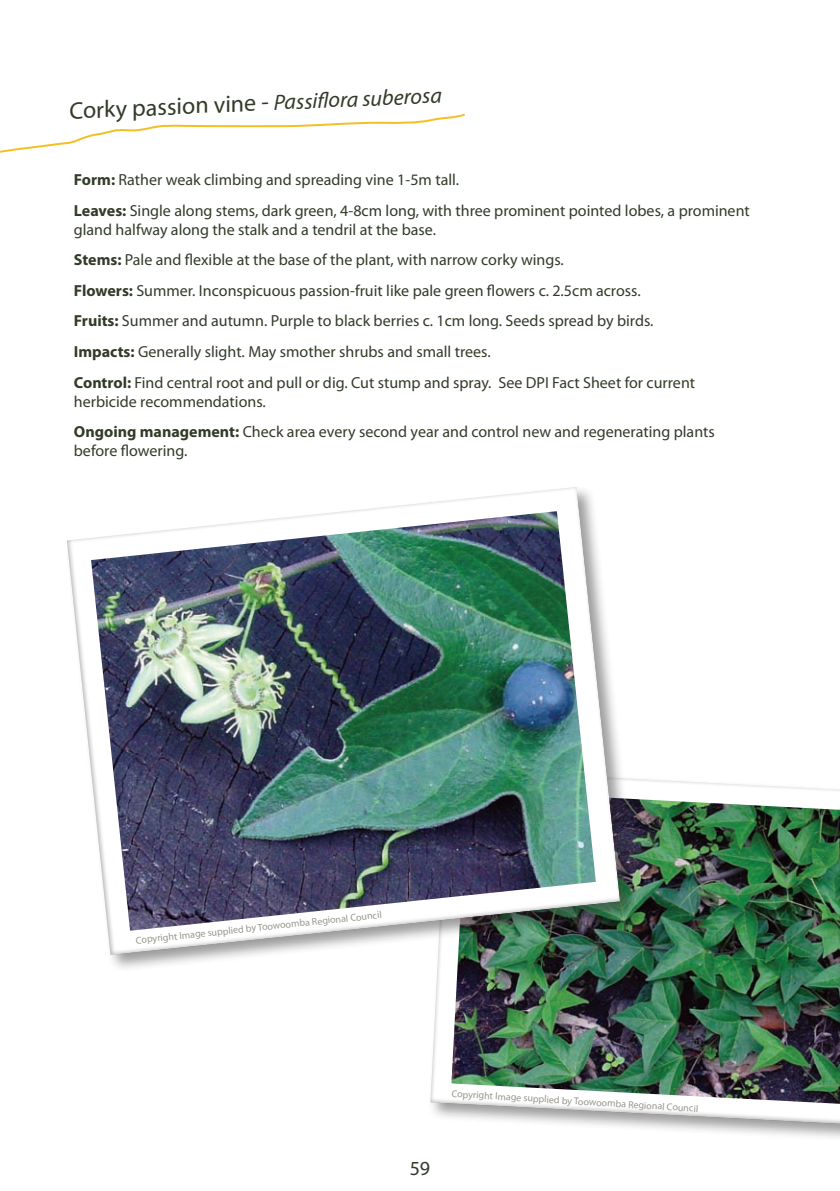
<style>
.page{position:relative;width:840px;height:1191px;background:#fff}
.page>*{position:absolute;margin:0;border:0;box-sizing:border-box;transform-origin:0 0}
.t1{font:italic 22px "Myriad Pro";color:#313c28}
.t2{font:20px "Myriad Pro";color:#313c28}
.t3{font:16px/30.6px "Myriad Pro";color:#313c28}
.t4{font:10px "Myriad Pro";color:#98978c}
.s1{font-style:normal;font-size:24px}
.s2{font-weight:700}
</style>
<div class="page">
<div style="left:427px;top:766px;width:412px;height:377px;background:#231f20;opacity:.45"></div>
<img style="left:429px;top:768px;width:410px;height:358px">
<div style="left:64px;top:484px;width:573px;height:488px;background:#231f20;opacity:.45"></div>
<img style="left:64px;top:486px;width:557px;height:472px">
<svg style="left:0;top:113px;width:465px;height:40px"></svg>
<h1 class="t1" style="left:68px;top:100px;width:374px;rotate:-3deg"><span class="s1">Corky passion vine -</span> Passifl ora suberosa</h1>
<p class="t3" style="left:74px;top:164px;width:677px"><span class="s2">Form:</span> Rather weak climbing and spreading vine 1-5m tall.<br><span class="s2">Leaves:</span> Single along stems, dark green, 4-8cm long, with three prominent pointed lobes, a prominent</p>
<p class="t3" style="left:74px;top:214px;width:622px">gland halfway along the stalk and a tendril at the base.<br><span class="s2">Stems:</span> Pale and flexible at the base of the plant, with narrow corky wings.<br><span class="s2">Flowers:</span> Summer. Inconspicuous passion-fruit like pale green flowers c. 2.5cm across.<br><span class="s2">Fruits:</span> Summer and autumn. Purple to black berries c. 1cm long. Seeds spread by birds.<br><span class="s2">Impacts:</span> Generally slight. May smother shrubs and small trees.<br><span class="s2">Control:</span> Find central root and pull or dig. Cut stump and spray. See DPI Fact Sheet for current</p>
<p class="t3" style="left:74px;top:386px;width:642px">herbicide recommendations.<br><span class="s2">Ongoing management:</span> Check area every second year and control new and regenerating plants</p>
<p class="t3" style="left:74px;top:435px;width:115px">before flowering.</p>
<p class="t4" style="left:135px;top:934px;width:248px;rotate:-6deg">Copyright Image supplied by Toowoomba Regional Council</p>
<p class="t2" style="left:409px;top:1155px;width:22px">59</p>
<p class="t4" style="left:451px;top:1088px;width:248px;rotate:3deg">Copyright Image supplied by Toowoomba Regional Council</p>
</div>
